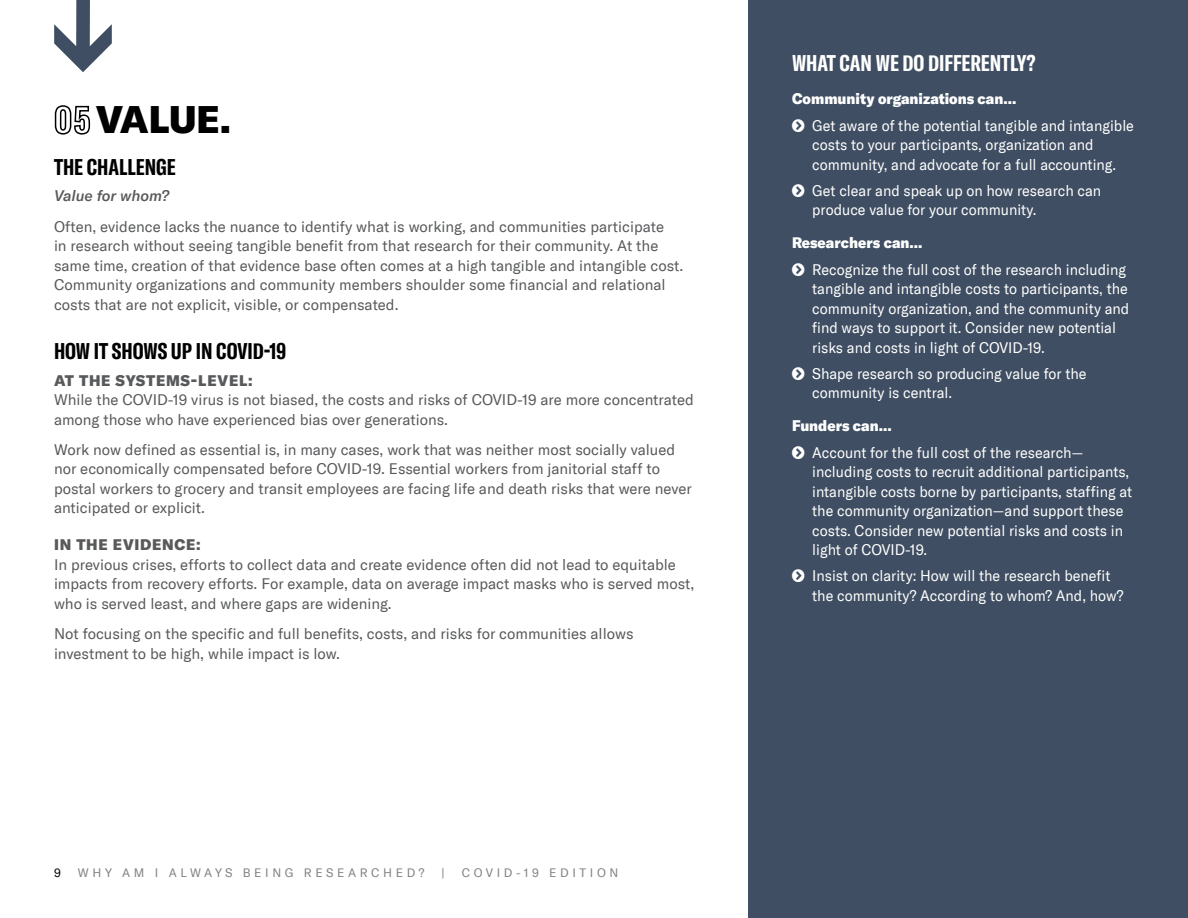
<style>
.page{position:relative;width:1188px;height:918px;background:#fff}
.page>*{position:absolute;margin:0;border:0;box-sizing:border-box;transform-origin:0 0}
.t1{font:900 37.5px "GT America";letter-spacing:-.005em;color:#000}
.t2{font:700 extra-condensed 22.2px "GT America";color:#000}
.t3{font:700 extra-condensed 22.2px "GT America";color:#fff}
.t4{font:15px/19.5px "GT America";color:#58595b}
.t5{font:15px/19.5px "GT America";color:#fff;scale:.96 1}
.t6{font:900 15px "GT America";color:#fff;scale:.96 1}
.t7{font:900 15px "GT America";letter-spacing:.05em;color:#58595b}
.t8{font:italic 500 15px "GT America";color:#58595b}
.t9{font:12px "GT America";letter-spacing:.3em;color:#808284}
.t10{font:12px "GT America";color:#000}
.s1{font-weight:700;font-stretch:extra-condensed}
</style>
<div class="page">
<div style="left:748px;top:0;width:440px;height:918px;background:#3f4e62"></div>
<svg style="left:54px;top:0;width:58px;height:72px"></svg>
<h1 class="t1" style="left:54px;top:105px;width:178px"><span class="s1">05</span> VALUE.</h1>
<h2 class="t2" style="left:54px;top:154px;width:123px">THE CHALLENGE</h2>
<p class="t8" style="left:54px;top:190px;width:117px">Value for whom?</p>
<p class="t4" style="left:54px;top:218px;width:631px">Often, evidence lacks the nuance to identify what is working, and communities participate<br>in research without seeing tangible benefit from that research for their community. At the same time, creation of that evidence base often comes at a high tangible and intangible cost.<br>Community organizations and community members shoulder some financial and relational costs that are not explicit, visible, or compensated.</p>
<h2 class="t2" style="left:54px;top:338px;width:234px">HOW IT SHOWS UP IN COVID-19</h2>
<p class="t7" style="left:54px;top:371px;width:200px">AT THE SYSTEMS-LEVEL:</p>
<p class="t4" style="left:54px;top:391px;width:641px">While the COVID-19 virus is not biased, the costs and risks of COVID-19 are more concentrated among those who have experienced bias over generations.</p>
<p class="t4" style="left:54px;top:440px;width:639px">Work now defined as essential is, in many cases, work that was neither most socially valued nor economically compensated before COVID-19. Essential workers from janitorial staff to postal workers to grocery and transit employees are facing life and death risks that were never anticipated or explicit.</p>
<p class="t7" style="left:54px;top:535px;width:148px">IN THE EVIDENCE:</p>
<p class="t4" style="left:54px;top:556px;width:642px">In previous crises, efforts to collect data and create evidence often did not lead to equitable impacts from recovery efforts. For example, data on average impact masks who is served most, who is served least, and where gaps are widening.</p>
<p class="t4" style="left:54px;top:624px;width:581px">Not focusing on the specific and full benefits, costs, and risks for communities allows investment to be high, while impact is low.</p>
<p class="t10" style="left:54px;top:867px;width:8px">9</p>
<p class="t9" style="left:78px;top:867px;width:348px">WHY AM I ALWAYS BEING RESEARCHED?</p>
<p class="t9" style="left:442px;top:867px;width:5px">|</p>
<p class="t9" style="left:462px;top:867px;width:158px">COVID-19 EDITION</p>
<h2 class="t3" style="left:792px;top:51px;width:245px">WHAT CAN WE DO DIFFERENTLY?</h2>
<p class="t6" style="left:792px;top:93px;width:235px">Community organizations can...</p>
<p class="t5" style="left:812px;top:117px;width:337px">Get aware of the potential tangible and intangible costs to your participants, organization and community, and advocate for a full accounting.</p>
<p class="t5" style="left:812px;top:182px;width:302px">Get clear and speak up on how research can produce value for your community.</p>
<p class="t6" style="left:792px;top:237px;width:137px">Researchers can...</p>
<p class="t5" style="left:812px;top:261px;width:332px">Recognize the full cost of the research including tangible and intangible costs to participants, the community organization, and the community and find ways to support it. Consider new potential risks and costs in light of COVID-19.</p>
<p class="t5" style="left:812px;top:365px;width:287px">Shape research so producing value for the community is central.</p>
<p class="t6" style="left:792px;top:420px;width:105px">Funders can...</p>
<p class="t5" style="left:812px;top:444px;width:335px">Account for the full cost of the research— including costs to recruit additional participants, intangible costs borne by participants, staffing at the community organization—and support these costs. Consider new potential risks and costs in light of COVID-19.</p>
<p class="t5" style="left:812px;top:566px;width:326px">Insist on clarity: How will the research benefit the community? According to whom? And, how?</p>
</div>
